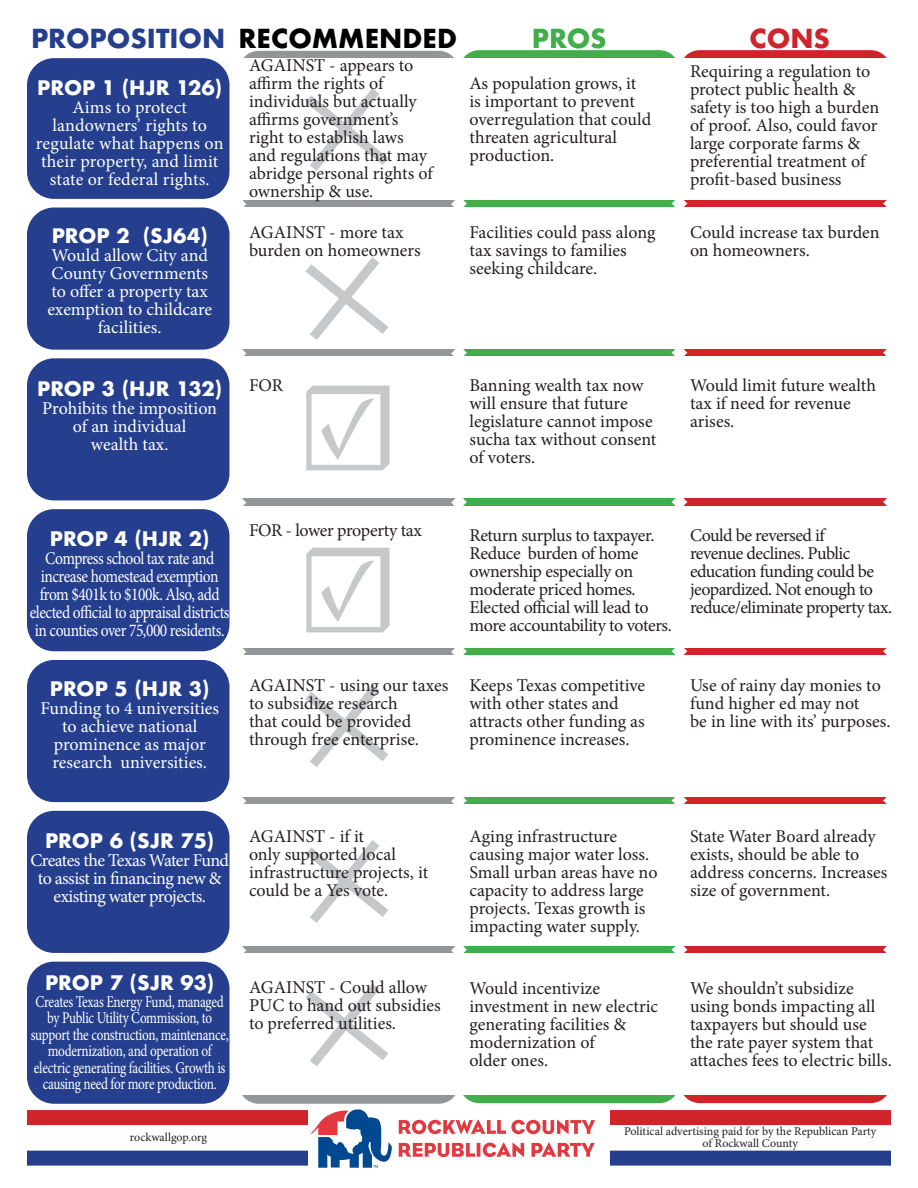
<style>
.page{position:relative;width:918px;height:1188px;background:#fff}
.page>*{position:absolute;margin:0;border:0;box-sizing:border-box;transform-origin:0 0}
.t1{font:124.5px "Minion Pro";color:#c7c8ca}
.t2{font:700 25.5px "Futura";color:#253f8e}
.t3{font:700 25.5px "Futura";color:#000}
.t4{font:700 25.5px "Futura";color:#231f20}
.t5{font:700 25.5px "Futura";color:#40ae49}
.t6{font:700 25.5px "Futura";color:#d1232a}
.t7{font:700 19.5px "Futura";color:#fff}
.t8{font:18px/18px "Minion Pro";letter-spacing:-.005em;color:#231f20}
.t9{font:18px/18px "Minion Pro";letter-spacing:-.01em;color:#fff;text-align:center}
.t10{font:18px/18px "Minion Pro";letter-spacing:-.03em;color:#fff;text-align:center;scale:.86 1}
.t11{font:18px/18px "Minion Pro";letter-spacing:-.03em;color:#231f20}
.t12{font:18px/18px "Minion Pro";letter-spacing:.01em;color:#fff;text-align:center}
.t13{font:18px/18px "Minion Pro";letter-spacing:-.035em;color:#fff;text-align:center}
.t14{font:16.5px/16.5px "Minion Pro";letter-spacing:-.02em;color:#fff;text-align:center;scale:.8 1}
.t15{font:12px "Minion Pro";color:#231f20}
</style>
<div class="page">
<div style="left:27px;top:208px;width:203px;height:142px;background:#253f8e;border-radius:27px"></div>
<div style="left:27px;top:358px;width:203px;height:142px;background:#253f8e;border-radius:27px"></div>
<div style="left:27px;top:509px;width:203px;height:142px;background:#253f8e;border-radius:27px"></div>
<div style="left:27px;top:660px;width:203px;height:142px;background:#253f8e;border-radius:27px"></div>
<div style="left:27px;top:811px;width:203px;height:142px;background:#253f8e;border-radius:27px"></div>
<div style="left:27px;top:962px;width:203px;height:142px;background:#253f8e;border-radius:27px"></div>
<div style="left:27px;top:1110px;width:864px;height:15px;background:#d1232a"></div>
<div style="left:27px;top:1151px;width:864px;height:15px;background:#253f8e"></div>
<div style="left:308px;top:1104px;width:302px;height:69px;background:#fff"></div>
<svg style="left:310px;top:1109px;width:82px;height:59px"></svg>
<svg style="left:399px;top:1120px;width:196px;height:14px"></svg>
<svg style="left:399px;top:1143px;width:76px;height:14px"></svg>
<hr style="left:477px;top:1143px;width:3px;height:14px;background:#e2383f">
<svg style="left:483px;top:1142px;width:41px;height:15px"></svg>
<svg style="left:531px;top:1142px;width:64px;height:15px"></svg>
<div style="left:238px;top:51px;width:221px;height:157px;background:#939598;border-radius:20px"></div>
<div style="left:238px;top:200px;width:221px;height:158px;background:#939598;border-radius:20px"></div>
<div style="left:238px;top:349px;width:221px;height:158px;background:#939598;border-radius:20px"></div>
<div style="left:238px;top:499px;width:221px;height:157px;background:#939598;border-radius:20px"></div>
<div style="left:238px;top:648px;width:221px;height:157px;background:#939598;border-radius:20px"></div>
<div style="left:238px;top:797px;width:221px;height:158px;background:#939598;border-radius:20px"></div>
<div style="left:238px;top:946px;width:221px;height:158px;background:#939598;border-radius:20px"></div>
<div style="left:459px;top:50px;width:221px;height:158px;background:#40ae49;border-radius:20px"></div>
<div style="left:459px;top:199px;width:221px;height:158px;background:#40ae49;border-radius:20px"></div>
<div style="left:459px;top:349px;width:221px;height:157px;background:#40ae49;border-radius:20px"></div>
<div style="left:459px;top:498px;width:221px;height:157px;background:#40ae49;border-radius:20px"></div>
<div style="left:459px;top:647px;width:221px;height:158px;background:#40ae49;border-radius:20px"></div>
<div style="left:459px;top:796px;width:221px;height:158px;background:#40ae49;border-radius:20px"></div>
<div style="left:459px;top:946px;width:221px;height:157px;background:#40ae49;border-radius:20px"></div>
<div style="left:680px;top:50px;width:211px;height:158px;background:#d1232a;border-radius:20px"></div>
<div style="left:680px;top:199px;width:211px;height:158px;background:#d1232a;border-radius:20px"></div>
<div style="left:680px;top:349px;width:211px;height:157px;background:#d1232a;border-radius:20px"></div>
<div style="left:680px;top:498px;width:211px;height:157px;background:#d1232a;border-radius:20px"></div>
<div style="left:680px;top:647px;width:211px;height:158px;background:#d1232a;border-radius:20px"></div>
<div style="left:680px;top:796px;width:211px;height:158px;background:#d1232a;border-radius:20px"></div>
<div style="left:680px;top:946px;width:211px;height:157px;background:#d1232a;border-radius:20px"></div>
<div style="left:27px;top:58px;width:203px;height:141px;background:#253f8e;border-radius:27px"></div>
<div style="left:238px;top:58px;width:653px;height:142px;background:#fff"></div>
<div style="left:238px;top:207px;width:653px;height:142px;background:#fff"></div>
<div style="left:238px;top:357px;width:653px;height:141px;background:#fff"></div>
<div style="left:238px;top:506px;width:653px;height:141px;background:#fff"></div>
<div style="left:238px;top:655px;width:653px;height:142px;background:#fff"></div>
<div style="left:238px;top:804px;width:653px;height:142px;background:#fff"></div>
<div style="left:238px;top:954px;width:653px;height:141px;background:#fff"></div>
<svg style="left:305px;top:257px;width:83px;height:83px"></svg>
<svg style="left:305px;top:88px;width:83px;height:83px"></svg>
<svg style="left:305px;top:684px;width:83px;height:83px"></svg>
<svg style="left:305px;top:840px;width:83px;height:83px"></svg>
<svg style="left:305px;top:984px;width:83px;height:83px"></svg>
<p class="t2" style="left:31px;top:20px;width:196px">PROPOSITION</p>
<p class="t4" style="left:257px;top:20px;width:186px">RECOMMEND</p>
<p class="t5" style="left:532px;top:20px;width:77px">PROS</p>
<p class="t6" style="left:749px;top:20px;width:82px">CONS</p>
<p class="t3" style="left:238px;top:20px;width:220px">RECOMMENDED</p>
<p class="t7" style="left:37px;top:73px;width:186px">PROP 1 (HJR 126)</p>
<p class="t12" style="left:36px;top:98px;width:189px">Aims to protect landowners’ rights to regulate what happens on their property, and limit state or federal rights.</p>
<p class="t7" style="left:52px;top:222px;width:158px">PROP 2 (SJ64)</p>
<p class="t9" style="left:47px;top:246px;width:166px">Would allow City and<br>County Governments to offer a property tax exemption to childcare facilities.</p>
<p class="t7" style="left:37px;top:375px;width:187px">PROP 3 (HJR 132)</p>
<p class="t9" style="left:42px;top:399px;width:176px">Prohibits the imposition</p>
<p class="t9" style="left:73px;top:417px;width:115px">of an individual</p>
<p class="t9" style="left:91px;top:435px;width:79px">wealth tax.</p>
<p class="t8" style="left:249px;top:57px;width:166px">AGAINST - appears to affirm the rights of</p>
<p class="t8" style="left:249px;top:93px;width:169px">individuals but actually affirms government’s</p>
<p class="t8" style="left:249px;top:129px;width:185px">right to establish laws and regulations that may abridge personal rights of ownership &amp; use.</p>
<p class="t8" style="left:470px;top:75px;width:183px">As population grows, it is important to prevent overregulation that could</p>
<p class="t8" style="left:470px;top:129px;width:149px">threaten agricultural production.</p>
<p class="t8" style="left:690px;top:63px;width:191px">Requiring a regulation to protect public health &amp; safety is too high a burden of proof. Also, could favor large corporate farms &amp;</p>
<p class="t8" style="left:690px;top:153px;width:177px">preferential treatment of profit-based business</p>
<p class="t8" style="left:249px;top:223px;width:173px">AGAINST - more tax burden on homeowners</p>
<p class="t8" style="left:470px;top:223px;width:188px">Facilities could pass along tax savings to families seeking childcare.</p>
<p class="t8" style="left:690px;top:223px;width:191px">Could increase tax burden on homeowners.</p>
<p class="t8" style="left:249px;top:376px;width:35px">FOR</p>
<p class="t8" style="left:470px;top:376px;width:188px">Banning wealth tax now will ensure that future legislature cannot impose sucha tax without consent of voters.</p>
<p class="t8" style="left:690px;top:376px;width:188px">Would limit future wealth tax if need for revenue arises.</p>
<p class="t1" style="left:296px;top:343px;width:107px">☑</p>
<p class="t7" style="left:50px;top:525px;width:161px">PROP 4 (HJR 2)</p>
<p class="t10" style="left:30px;top:549px;width:234px">Compress school tax rate and increase homestead exemption from $401k to $100k. Also, add elected official to appraisal districts in counties over 75,000 residents.</p>
<p class="t7" style="left:50px;top:675px;width:161px">PROP 5 (HJR 3)</p>
<p class="t9" style="left:40px;top:699px;width:180px">Funding to 4 universities to achieve national prominence as major research universities.</p>
<p class="t8" style="left:249px;top:522px;width:174px">FOR - lower property tax</p>
<p class="t8" style="left:470px;top:526px;width:187px">Return surplus to taxpayer.<br>Reduce burden of home ownership especially on</p>
<p class="t8" style="left:470px;top:580px;width:204px">moderate priced homes.<br>Elected official will lead to more accountability to voters.</p>
<p class="t1" style="left:296px;top:505px;width:107px">☑</p>
<p class="t11" style="left:690px;top:526px;width:204px">Could be reversed if<br>revenue declines. Public education funding could be jeopardized. Not enough to reduce/eliminate property tax.</p>
<p class="t8" style="left:249px;top:676px;width:201px">AGAINST - using our taxes to subsidize research</p>
<p class="t8" style="left:249px;top:712px;width:172px">that could be provided through free enterprise.</p>
<p class="t8" style="left:470px;top:676px;width:177px">Keeps Texas competitive with other states and attracts other funding as prominence increases.</p>
<p class="t8" style="left:690px;top:676px;width:192px">Use of rainy day monies to fund higher ed may not</p>
<p class="t8" style="left:690px;top:712px;width:202px">be in line with its’ purposes.</p>
<p class="t7" style="left:45px;top:826px;width:171px">PROP 6 (SJR 75)</p>
<p class="t13" style="left:30px;top:851px;width:200px">Creates the Texas Water Fund to assist in financing new &amp; existing water projects.</p>
<p class="t7" style="left:45px;top:969px;width:171px">PROP 7 (SJR 93)</p>
<p class="t14" style="left:31px;top:993px;width:249px">Creates Texas Energy Fund, managed by Public Utility Commission, to support the construction, maintenance, modernization, and operation of electric generating facilities. Growth is causing need for more production.</p>
<p class="t15" style="left:130px;top:1130px;width:79px">rockwallgop.org</p>
<p class="t8" style="left:249px;top:828px;width:181px">AGAINST - if it<br>only supported local infrastructure projects, it could be a Yes vote.</p>
<p class="t8" style="left:470px;top:828px;width:190px">Aging infrastructure causing major water loss.<br>Small urban areas have no capacity to address large projects. Texas growth is impacting water supply.</p>
<p class="t8" style="left:690px;top:828px;width:199px">State Water Board already exists, should be able to address concerns. Increases size of government.</p>
<p class="t8" style="left:249px;top:978px;width:193px">AGAINST - Could allow<br>PUC to hand out subsidies</p>
<p class="t8" style="left:249px;top:1014px;width:149px">to preferred utilities.</p>
<p class="t8" style="left:470px;top:979px;width:190px">Would incentivize investment in new electric generating facilities &amp; modernization of</p>
<p class="t8" style="left:470px;top:1051px;width:80px">older ones.</p>
<p class="t8" style="left:690px;top:979px;width:203px">We shouldn’t subsidize using bonds impacting all taxpayers but should use the rate payer system that attaches fees to electric bills.</p>
<p class="t15" style="left:624px;top:1123px;width:254px">Political advertising paid for by the Republican Party</p>
<p class="t15" style="left:703px;top:1135px;width:97px">of Rockwall County</p>
</div>
